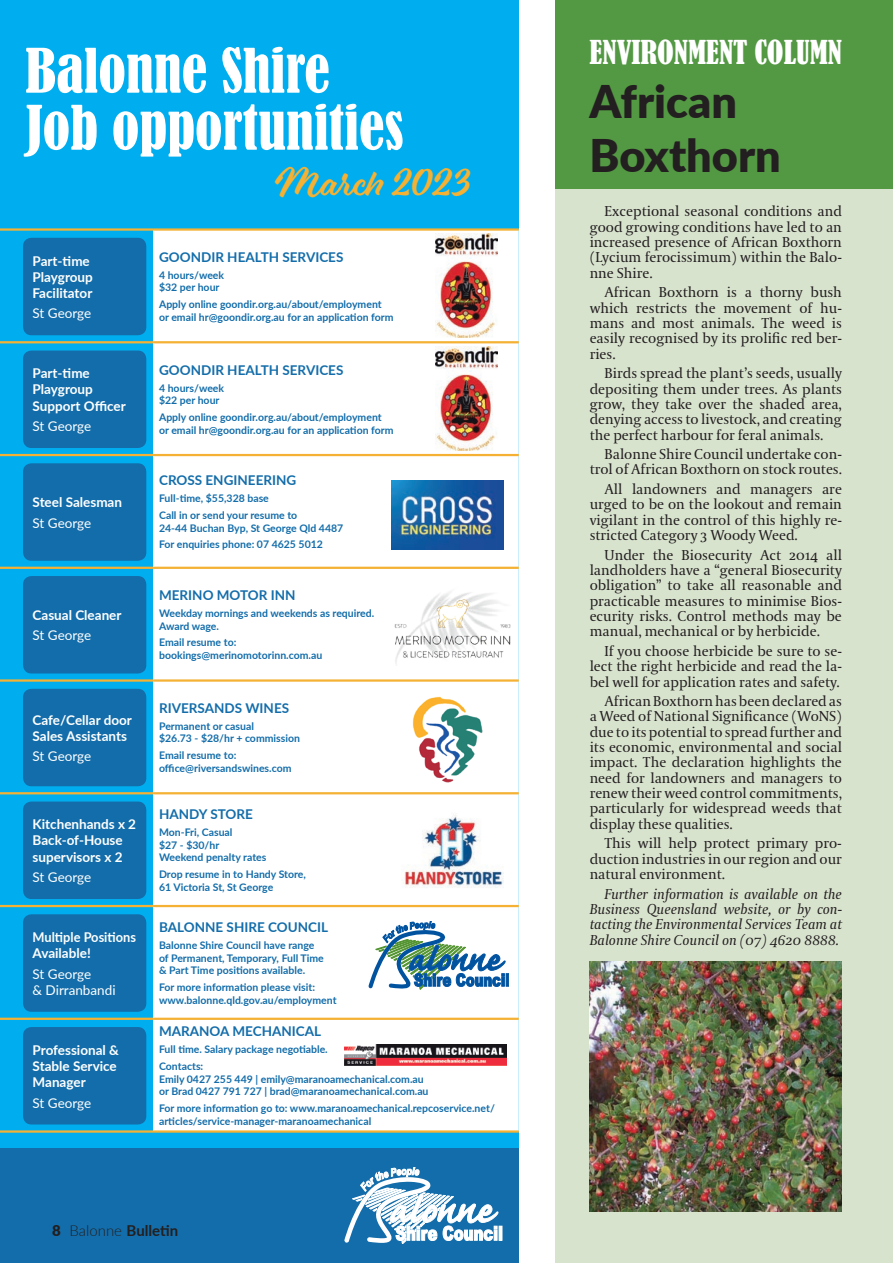
<style>
.page{position:relative;width:893px;height:1263px;background:#fff}
.page>*{position:absolute;margin:0;border:0;box-sizing:border-box;transform-origin:0 0}
.t1{font:condensed 57px/57px "Bernard";color:#fff}
.t2{font:900 45px/54px "Lato";color:#231f20}
.t3{font:37.5px "Eds Market Main Script";color:#f4b133}
.t4{font:condensed 30.9px "Bernard";color:#fff}
.t5{font:700 15px "Lato";color:#231f20}
.t6{font:14.25px/15.3px "Coranto 2";color:#231f20;text-align:justify}
.t7{font:italic 14.25px/15.3px "Coranto 2";color:#231f20;text-align:justify}
.t8{font:700 13.5px/16.2px "Lato";color:#fff}
.t9{font:700 13.5px "Lato";color:#136daa}
.t10{font:13.5px/16.2px "Lato";letter-spacing:-.005em;color:#fff}
.t11{font:700 13.5px/16.2px "Lato";color:#fff;scale:.95 1}
.t12{font:700 10.5px/12.6px "Lato";color:#136daa}
.s1{font-weight:900}
.s2{font-weight:300}
</style>
<div class="page">
<div style="left:0;top:0;width:519px;height:1212px;background:#00aeef"></div>
<div style="left:0;top:1148px;width:519px;height:115px;background:#136daa"></div>
<div style="left:499px;top:1226px;width:3px;height:14px;border:1px solid #fff"></div>
<svg style="left:344px;top:1167px;width:154px;height:77px"></svg>
<div style="left:153px;top:231px;width:366px;height:899px;background:#fff"></div>
<hr style="left:0;top:228px;width:17px;height:3px;background:#f4b133">
<hr style="left:17px;top:228px;width:136px;height:3px;background:#f4b133">
<hr style="left:153px;top:228px;width:366px;height:3px;background:#f4b133">
<svg style="left:0;top:341px;width:17px;height:2px"></svg>
<hr style="left:17px;top:341px;width:136px;height:2px;background:#f4b133">
<hr style="left:153px;top:341px;width:366px;height:2px;background:#f4b133">
<svg style="left:0;top:454px;width:17px;height:2px"></svg>
<hr style="left:17px;top:454px;width:136px;height:2px;background:#f4b133">
<hr style="left:153px;top:454px;width:366px;height:2px;background:#f4b133">
<svg style="left:0;top:567px;width:17px;height:2px"></svg>
<hr style="left:17px;top:567px;width:136px;height:2px;background:#f4b133">
<hr style="left:153px;top:567px;width:366px;height:2px;background:#f4b133">
<hr style="left:0;top:679px;width:17px;height:3px;background:#f4b133">
<hr style="left:17px;top:679px;width:136px;height:3px;background:#f4b133">
<hr style="left:153px;top:679px;width:366px;height:3px;background:#f4b133">
<svg style="left:0;top:792px;width:17px;height:2px"></svg>
<hr style="left:17px;top:792px;width:136px;height:2px;background:#f4b133">
<hr style="left:153px;top:792px;width:366px;height:2px;background:#f4b133">
<svg style="left:0;top:905px;width:17px;height:2px"></svg>
<hr style="left:17px;top:905px;width:136px;height:2px;background:#f4b133">
<hr style="left:153px;top:905px;width:366px;height:2px;background:#f4b133">
<svg style="left:0;top:1018px;width:17px;height:2px"></svg>
<hr style="left:17px;top:1018px;width:136px;height:2px;background:#f4b133">
<hr style="left:153px;top:1018px;width:366px;height:2px;background:#f4b133">
<hr style="left:0;top:1130px;width:17px;height:3px;background:#f4b133">
<hr style="left:17px;top:1130px;width:136px;height:3px;background:#f4b133">
<hr style="left:153px;top:1130px;width:366px;height:3px;background:#f4b133">
<div style="left:23px;top:238px;width:123px;height:97px;background:#136daa;border-radius:9px"></div>
<div style="left:23px;top:351px;width:123px;height:97px;background:#136daa;border-radius:9px"></div>
<div style="left:23px;top:463px;width:123px;height:98px;background:#136daa;border-radius:9px"></div>
<div style="left:23px;top:576px;width:123px;height:97px;background:#136daa;border-radius:9px"></div>
<div style="left:23px;top:689px;width:123px;height:97px;background:#136daa;border-radius:9px"></div>
<div style="left:23px;top:801px;width:123px;height:98px;background:#136daa;border-radius:9px"></div>
<div style="left:23px;top:914px;width:123px;height:98px;background:#136daa;border-radius:9px"></div>
<div style="left:23px;top:1027px;width:123px;height:97px;background:#136daa;border-radius:9px"></div>
<img style="left:391px;top:481px;width:113px;height:69px">
<img style="left:435px;top:233px;width:62px;height:104px">
<img style="left:435px;top:347px;width:62px;height:104px">
<img style="left:402px;top:797px;width:102px;height:105px">
<img style="left:392px;top:583px;width:121px;height:82px">
<img style="left:344px;top:1044px;width:162px;height:21px">
<img style="left:410px;top:693px;width:75px;height:93px">
<div style="left:556px;top:0;width:337px;height:1263px;background:#d8e3ce"></div>
<div style="left:556px;top:0;width:337px;height:189px;background:#539843"></div>
<img style="left:590px;top:962px;width:252px;height:250px">
<svg style="left:369px;top:921px;width:140px;height:68px;background:#9ebecd"></svg>
<h1 class="t1" style="left:26px;top:43px;width:379px">Balonne Shire<br>Job opportunities</h1>
<h3 class="t3" style="left:275px;top:160px;width:197px">March 2023</h3>
<p class="t8" style="left:33px;top:252px;width:62px">Part-time<br>Playgroup<br>Facilitator</p>
<p class="t10" style="left:33px;top:305px;width:60px">St George</p>
<p class="t8" style="left:33px;top:365px;width:95px">Part-time<br>Playgroup<br>Support Officer</p>
<p class="t10" style="left:33px;top:418px;width:60px">St George</p>
<p class="t8" style="left:33px;top:494px;width:91px">Steel Salesman</p>
<p class="t10" style="left:33px;top:514px;width:60px">St George</p>
<p class="t8" style="left:33px;top:606px;width:90px">Casual Cleaner</p>
<p class="t10" style="left:33px;top:627px;width:60px">St George</p>
<p class="t8" style="left:33px;top:711px;width:101px">Cafe/Cellar door<br>Sales Assistants</p>
<p class="t10" style="left:33px;top:748px;width:60px">St George</p>
<p class="t8" style="left:33px;top:816px;width:105px">Kitchenhands x 2<br>Back-of-House supervisors x 2</p>
<p class="t10" style="left:33px;top:868px;width:60px">St George</p>
<p class="t11" style="left:33px;top:928px;width:110px">Multiple Positions<br>Available!</p>
<p class="t10" style="left:33px;top:965px;width:85px">St George<br>&amp; Dirranbandi</p>
<p class="t8" style="left:33px;top:1041px;width:88px">Professional &amp;<br>Stable Service<br>Manager</p>
<p class="t10" style="left:33px;top:1094px;width:60px">St George</p>
<p class="t9" style="left:159px;top:247px;width:186px">GOONDIR HEALTH SERVICES</p>
<p class="t12" style="left:159px;top:268px;width:67px">4 hours/week $32 per hour</p>
<p class="t12" style="left:159px;top:298px;width:236px">Apply online goondir.org.au/about/employment or email hr@goondir.org.au for an application form</p>
<p class="t9" style="left:159px;top:360px;width:186px">GOONDIR HEALTH SERVICES</p>
<p class="t12" style="left:159px;top:381px;width:67px">4 hours/week $22 per hour</p>
<p class="t12" style="left:159px;top:410px;width:236px">Apply online goondir.org.au/about/employment or email hr@goondir.org.au for an application form</p>
<p class="t9" style="left:159px;top:470px;width:139px">CROSS ENGINEERING</p>
<p class="t12" style="left:159px;top:489px;width:140px;line-height:16.8px">Full-time, $55,328 base<br>Call in or send your resume to</p>
<p class="t12" style="left:159px;top:519px;width:186px;line-height:16.8px">24-44 Buchan Byp, St George Qld 4487<br>For enquiries phone: 07 4625 5012</p>
<p class="t9" style="left:159px;top:585px;width:138px">MERINO MOTOR INN</p>
<p class="t12" style="left:159px;top:606px;width:217px">Weekday mornings and weekends as required.<br>Award wage.</p>
<p class="t12" style="left:159px;top:636px;width:165px">Email resume to: bookings@merinomotorinn.com.au</p>
<p class="t9" style="left:159px;top:698px;width:132px">RIVERSANDS WINES</p>
<p class="t12" style="left:159px;top:719px;width:143px">Permanent or casual<br>$26.73 - $28/hr + commission</p>
<p class="t12" style="left:159px;top:749px;width:134px">Email resume to: office@riversandswines.com</p>
<p class="t9" style="left:159px;top:804px;width:95px">HANDY STORE</p>
<p class="t12" style="left:159px;top:826px;width:109px">Mon-Fri, Casual<br>$27 - $30/hr<br>Weekend penalty rates</p>
<p class="t12" style="left:159px;top:868px;width:148px">Drop resume in to Handy Store,<br>61 Victoria St, St George</p>
<p class="t9" style="left:159px;top:917px;width:171px">BALONNE SHIRE COUNCIL</p>
<p class="t12" style="left:159px;top:938px;width:166px">Balonne Shire Council have range of Permanent, Temporary, Full Time &amp; Part Time positions available.</p>
<p class="t12" style="left:159px;top:980px;width:179px">For more information please visit: www.balonne.qld.gov.au/employment</p>
<p class="t9" style="left:159px;top:1021px;width:164px">MARANOA MECHANICAL</p>
<p class="t12" style="left:159px;top:1040px;width:170px;line-height:16.8px">Full time. Salary package negotiable.<br>Contacts:</p>
<p class="t12" style="left:159px;top:1072px;width:271px">Emily 0427 255 449 | emily@maranoamechanical.com.au or Brad 0427 791 727 | brad@maranoamechanical.com.au</p>
<p class="t12" style="left:159px;top:1101px;width:337px">For more information go to: www.maranoamechanical.repcoservice.net/ articles/service-manager-maranoamechanical</p>
<p class="t5" style="left:52px;top:1219px;width:128px"><span class="s1">8</span> <span class="s2">Balonne</span> Bulletin</p>
<h3 class="t4" style="left:590px;top:34px;width:254px">ENVIRONMENT COLUMN</h3>
<h2 class="t2" style="left:590px;top:72px;width:193px">African<br>Boxthorn</h2>
<p class="t6" style="left:590px;top:204px;width:254px;text-indent:15px">Exceptional seasonal conditions and good growing conditions have led to an increased presence of African Boxthorn (Lycium ferocissimum) within the Balo&shy;nne Shire.</p>
<p class="t6" style="left:590px;top:285px;width:254px;text-indent:15px">African Boxthorn is a thorny bush which restricts the movement of hu&shy;mans and most animals. The weed is easily recognised by its prolific red ber&shy;ries.</p>
<p class="t6" style="left:590px;top:366px;width:254px;text-indent:15px">Birds spread the plant’s seeds, usually depositing them under trees. As plants grow, they take over the shaded area, denying access to livestock, and creating the perfect harbour for feral animals.</p>
<p class="t6" style="left:590px;top:447px;width:254px;text-align:right">Balonne Shire Council undertake con&shy;trol of African Boxthorn on stock routes.</p>
<p class="t6" style="left:590px;top:482px;width:254px;text-indent:15px">All landowners and managers are urged to be on the lookout and remain vigilant in the control of this highly re&shy;stricted Category 3 Woody Weed.</p>
<p class="t6" style="left:590px;top:548px;width:254px;text-indent:15px">Under the Biosecurity Act 2014 all landholders have a “general Biosecurity obligation” to take all reasonable and practicable measures to minimise Bios&shy;ecurity risks. Control methods may be manual, mechanical or by herbicide.</p>
<p class="t6" style="left:590px;top:644px;width:254px;text-indent:15px">If you choose herbicide be sure to se&shy;lect the right herbicide and read the la&shy;bel well for application rates and safety.</p>
<p class="t6" style="left:590px;top:694px;width:254px;text-indent:15px">African Boxthorn has been declared as a Weed of National Significance (WoNS) due to its potential to spread further and its economic, environmental and social impact. The declaration highlights the need for landowners and managers to renew their weed control commitments, particularly for widespread weeds that display these qualities.</p>
<p class="t6" style="left:590px;top:836px;width:254px;text-indent:15px">This will help protect primary pro&shy;duction industries in our region and our natural environment.</p>
<p class="t7" style="left:590px;top:887px;width:254px;text-indent:15px">Further information is available on the Business Queensland website, or by con&shy;tacting the Environmental Services Team at Balonne Shire Council on (07) 4620 8888.</p>
</div>
